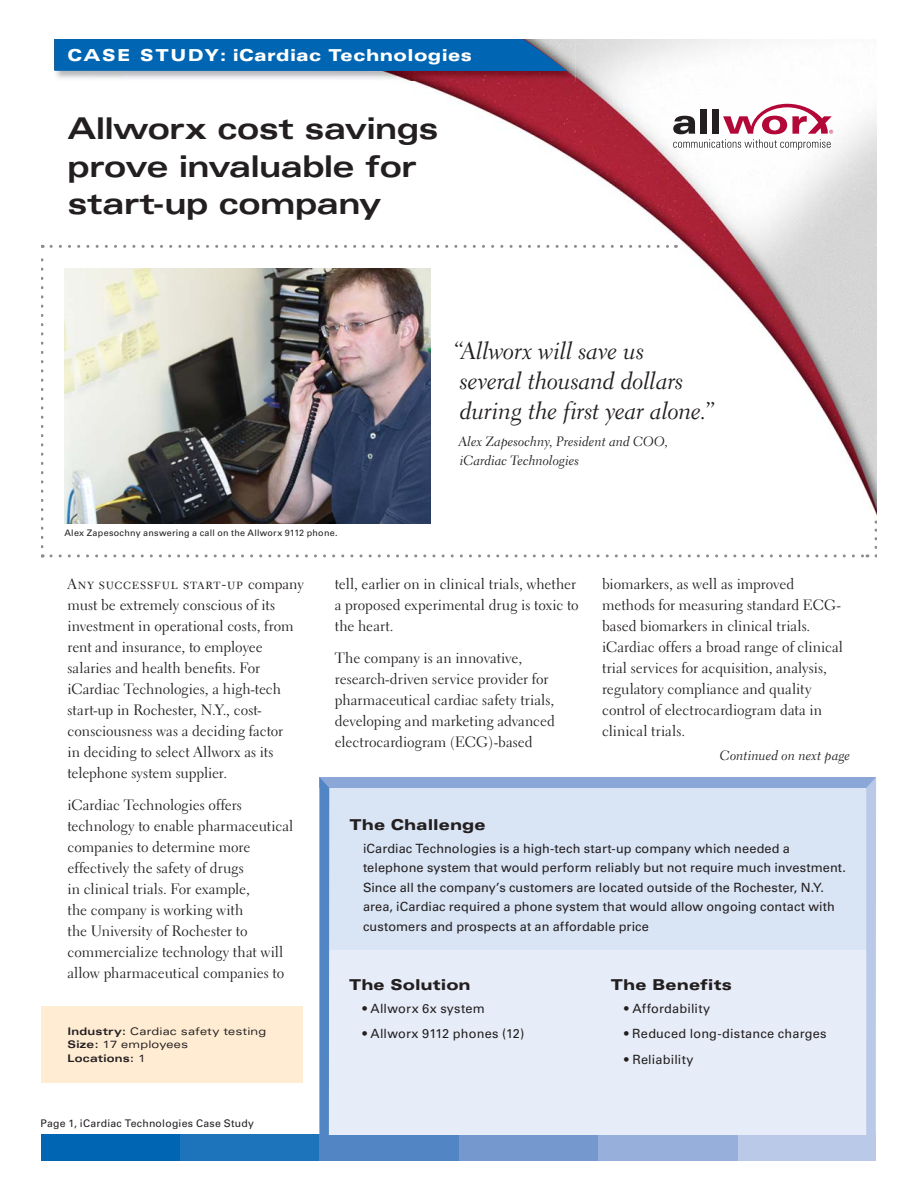
<style>
.page{position:relative;width:918px;height:1188px;background:#fff}
.page>*{position:absolute;margin:0;border:0;box-sizing:border-box;transform-origin:0 0}
.t1{font:700 expanded 30px/37.5px "Univers";letter-spacing:-.02em;color:#231f20}
.t2{font:24px/30px "Electra LH Cursive";letter-spacing:-.01em;color:#231f20}
.t3{font:900 expanded 16.5px "Univers";letter-spacing:.025em;color:#fff}
.t4{font:15px/21px "Electra LH";color:#231f20}
.t5{font:900 expanded 15px "Univers";letter-spacing:.005em;color:#231f20}
.t6{font:15px "Electra LH Regular SC";letter-spacing:.05em;color:#231f20}
.t7{font:13.5px/19.2px "Electra LH Cursive";color:#231f20}
.t8{font:12.75px/19.5px "Univers";letter-spacing:.005em;color:#231f20}
.t9{font:expanded 10.5px/13.5px "Univers";letter-spacing:.02em;color:#231f20}
.t10{font:10.5px "Univers";letter-spacing:.025em;color:#231f20}
.t11{font:9px "Univers";letter-spacing:.025em;color:#231f20}
.s1{font-family:"Electra LH"}
.s2{font-weight:700}
</style>
<div class="page">
<img style="left:124px;top:39px;width:753px;height:485px">
<svg style="left:673px;top:104px;width:160px;height:46px"></svg>
<svg style="left:51px;top:245px;width:625px;height:3px"></svg>
<svg style="left:51px;top:554px;width:817px;height:3px"></svg>
<svg style="left:41px;top:245px;width:3px;height:302px"></svg>
<img style="left:55px;top:39px;width:521px;height:42px">
<svg style="left:54px;top:39px;width:513px;height:32px;background:#0868b2"></svg>
<svg style="left:874px;top:521px;width:3px;height:26px"></svg>
<div style="left:40px;top:1134px;width:140px;height:27px;background:#0066b3"></div>
<div style="left:180px;top:1134px;width:140px;height:27px;background:#1e74bb"></div>
<div style="left:320px;top:1134px;width:139px;height:27px;background:#5185c4"></div>
<div style="left:459px;top:1134px;width:139px;height:27px;background:#7598cf"></div>
<div style="left:598px;top:1134px;width:140px;height:27px;background:#96afdb"></div>
<div style="left:738px;top:1134px;width:138px;height:27px;background:#bac9e7"></div>
<div style="left:320px;top:781px;width:556px;height:353px;background:#d9e4f4"></div>
<div style="left:328px;top:951px;width:539px;height:184px;background:#e7edf8"></div>
<div style="left:320px;top:777px;width:556px;height:11px;background:#8ba7d7"></div>
<div style="left:40px;top:1007px;width:263px;height:76px;background:#ffecd3"></div>
<div style="left:320px;top:778px;width:9px;height:357px;background:#5185c4"></div>
<svg style="left:866px;top:777px;width:10px;height:358px;background:#bac9e7"></svg>
<img style="left:65px;top:269px;width:365px;height:255px">
<p class="t3" style="left:68px;top:49px;width:406px">CASE STUDY: iCardiac Technologies</p>
<h1 class="t1" style="left:68px;top:112px;width:373px">Allworx cost savings prove invaluable for start-up company</h1>
<p class="t11" style="left:64px;top:529px;width:275px">Alex Zapesochny answering a call on the Allworx 9112 phone.</p>
<h2 class="t2" style="left:453px;top:339px;width:263px">“Allworx will save us<br>several thousand dollars during the first year alone.”</h2>
<p class="t7" style="left:459px;top:433px;width:211px">Alex Zapesochny, President and COO, iCardiac Technologies</p>
<p class="t6" style="left:68px;top:575px;width:238px">Any successful start-up <span class="s1">company</span></p>
<p class="t4" style="left:68px;top:596px;width:228px">must be extremely conscious of its investment in operational costs, from rent and insurance, to employee salaries and health benefits. For iCardiac Technologies, a high-tech start-up in Rochester, N.Y., cost&shy;consciousness was a deciding factor in deciding to select Allworx as its telephone system supplier.</p>
<p class="t4" style="left:68px;top:795px;width:227px">iCardiac Technologies offers technology to enable pharmaceutical companies to determine more effectively the safety of drugs<br>in clinical trials. For example,<br>the company is working with<br>the University of Rochester to commercialize technology that will allow pharmaceutical companies to</p>
<p class="t9" style="left:68px;top:1025px;width:200px"><span class="s2">Industry:</span> Cardiac safety testing<br><span class="s2">Size:</span> 17 employees<br><span class="s2">Locations:</span> 1</p>
<p class="t10" style="left:40px;top:1120px;width:215px">Page 1, iCardiac Technologies Case Study</p>
<p class="t4" style="left:335px;top:575px;width:246px">tell, earlier on in clinical trials, whether a proposed experimental drug is toxic to the heart.</p>
<p class="t4" style="left:335px;top:648px;width:222px">The company is an innovative, research-driven service provider for pharmaceutical cardiac safety trials, developing and marketing advanced electrocardiogram (ECG)-based</p>
<p class="t4" style="left:602px;top:575px;width:242px">biomarkers, as well as improved methods for measuring standard ECG&shy;based biomarkers in clinical trials. iCardiac offers a broad range of clinical trial services for acquisition, analysis, regulatory compliance and quality control of electrocardiogram data in clinical trials.</p>
<p class="t7" style="left:720px;top:748px;width:132px">Continued on next page</p>
<p class="t5" style="left:350px;top:819px;width:138px">The Challenge</p>
<p class="t8" style="left:363px;top:839px;width:484px">iCardiac Technologies is a high-tech start-up company which needed a telephone system that would perform reliably but not require much investment.<br>Since all the company’s customers are located outside of the Rochester, N.Y. area, iCardiac required a phone system that would allow ongoing contact with customers and prospects at an affordable price</p>
<p class="t5" style="left:349px;top:980px;width:123px">The Solution</p>
<p class="t8" style="left:363px;top:1000px;width:124px">• Allworx 6x system</p>
<p class="t8" style="left:363px;top:1025px;width:163px">• Allworx 9112 phones (12)</p>
<p class="t5" style="left:611px;top:980px;width:122px">The Benefits</p>
<p class="t8" style="left:624px;top:1000px;width:88px">• Affordability</p>
<p class="t8" style="left:624px;top:1025px;width:204px">• Reduced long-distance charges</p>
<p class="t8" style="left:624px;top:1051px;width:71px">• Reliability</p>
</div>
